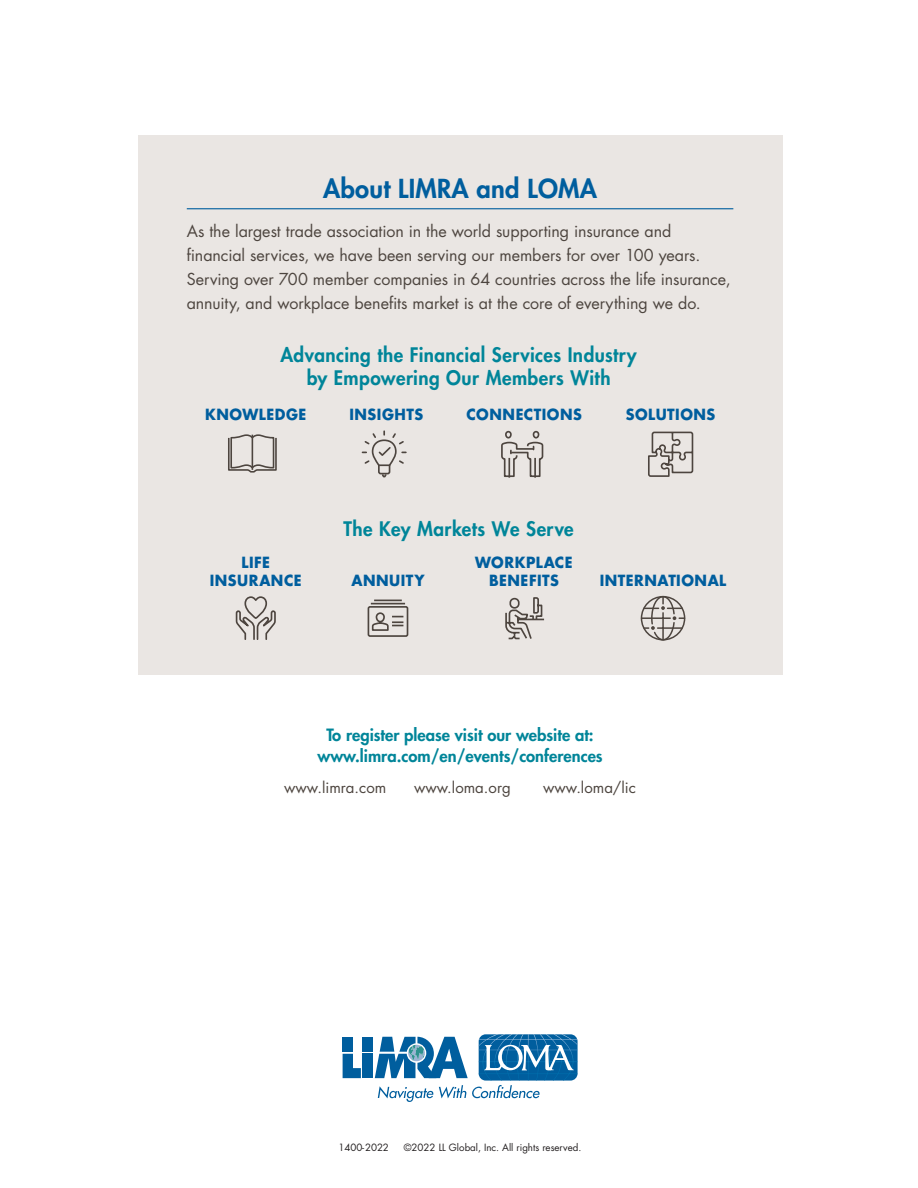
<style>
.page{position:relative;width:918px;height:1188px;background:#fff}
.page>*{position:absolute;margin:0;border:0;box-sizing:border-box;transform-origin:0 0}
.t1{font:800 25.5px "Futura Std";letter-spacing:.01em;color:#005e9e}
.t2{font:800 19.5px/22.5px "Futura Std";letter-spacing:.02em;color:#008599;text-align:center}
.t3{font:800 16.5px/21.8px "Futura Std";color:#008599;text-align:center}
.t4{font:16.05px/24px "Futura Std";color:#4d453f}
.t5{font:700 15px/18px "Futura Std";letter-spacing:.035em;color:#005e9e;text-align:center;scale:.95 1}
.t6{font:15px "Futura Std";color:#4d453f}
.t7{font:9.75px "Futura Std";color:#231f20}
</style>
<div class="page">
<div style="left:138px;top:135px;width:645px;height:540px;background:#eae6e3"></div>
<svg style="left:343px;top:1054px;width:18px;height:24px"></svg>
<div style="left:343px;top:1037px;width:10px;height:15px;background:#005e9e"></div>
<div style="left:363px;top:1037px;width:10px;height:15px;background:#005e9e"></div>
<div style="left:363px;top:1054px;width:10px;height:24px;background:#005e9e"></div>
<svg style="left:375px;top:1034px;width:203px;height:68px"></svg>
<hr style="left:187px;top:208px;width:546px;height:1px;background:#005e9e">
<div style="left:641px;top:596px;width:44px;height:45px;border:2px solid #4d453f;border-radius:50%"></div>
<hr style="left:642px;top:617px;width:28px;height:2px;background:#4d453f">
<svg style="left:644px;top:595px;width:41px;height:46px"></svg>
<svg style="left:505px;top:597px;width:40px;height:43px"></svg>
<svg style="left:367px;top:599px;width:42px;height:38px"></svg>
<svg style="left:648px;top:431px;width:46px;height:46px"></svg>
<div style="left:505px;top:431px;width:7px;height:8px;border:2px solid #4d453f;border-radius:50%"></div>
<div style="left:533px;top:431px;width:6px;height:8px;border:2px solid #4d453f;border-radius:50%"></div>
<svg style="left:501px;top:441px;width:43px;height:37px"></svg>
<svg style="left:361px;top:430px;width:46px;height:48px"></svg>
<svg style="left:228px;top:434px;width:49px;height:39px"></svg>
<svg style="left:235px;top:596px;width:41px;height:44px"></svg>
<h1 class="t1" style="left:323px;top:172px;width:276px">About LIMRA and LOMA</h1>
<p class="t4" style="left:187px;top:219px;width:545px">As the largest trade association in the world supporting insurance and financial services, we have been serving our members for over 100 years.<br>Serving over 700 member companies in 64 countries across the life insurance, annuity, and workplace benefits market is at the core of everything we do.</p>
<p class="t2" style="left:281px;top:344px;width:358px">Advancing the Financial Services Industry by Empowering Our Members With</p>
<p class="t5" style="left:205px;top:406px;width:108px">KNOWLEDGE</p>
<p class="t5" style="left:349px;top:406px;width:79px">INSIGHTS</p>
<p class="t5" style="left:467px;top:406px;width:123px">CONNECTIONS</p>
<p class="t5" style="left:626px;top:406px;width:96px">SOLUTIONS</p>
<p class="t5" style="left:210px;top:553px;width:98px">LIFE<br>INSURANCE</p>
<p class="t2" style="left:344px;top:517px;width:231px">The Key Markets We Serve</p>
<p class="t5" style="left:475px;top:553px;width:104px">WORKPLACE</p>
<p class="t5" style="left:351px;top:571px;width:78px">ANNUITY</p>
<p class="t5" style="left:489px;top:571px;width:75px">BENEFITS</p>
<p class="t5" style="left:600px;top:571px;width:135px">INTERNATIONAL</p>
<p class="t3" style="left:317px;top:724px;width:287px">To register please visit our website at: www.limra.com/en/events/conferences</p>
<p class="t6" style="left:284px;top:778px;width:104px">www.limra.com</p>
<p class="t6" style="left:414px;top:778px;width:98px">www.loma.org</p>
<p class="t6" style="left:543px;top:778px;width:94px">www.loma/lic</p>
<p class="t7" style="left:339px;top:1141px;width:52px">1400-2022</p>
<p class="t7" style="left:404px;top:1141px;width:179px">©2022 LL Global, Inc. All rights reserved.</p>
</div>
